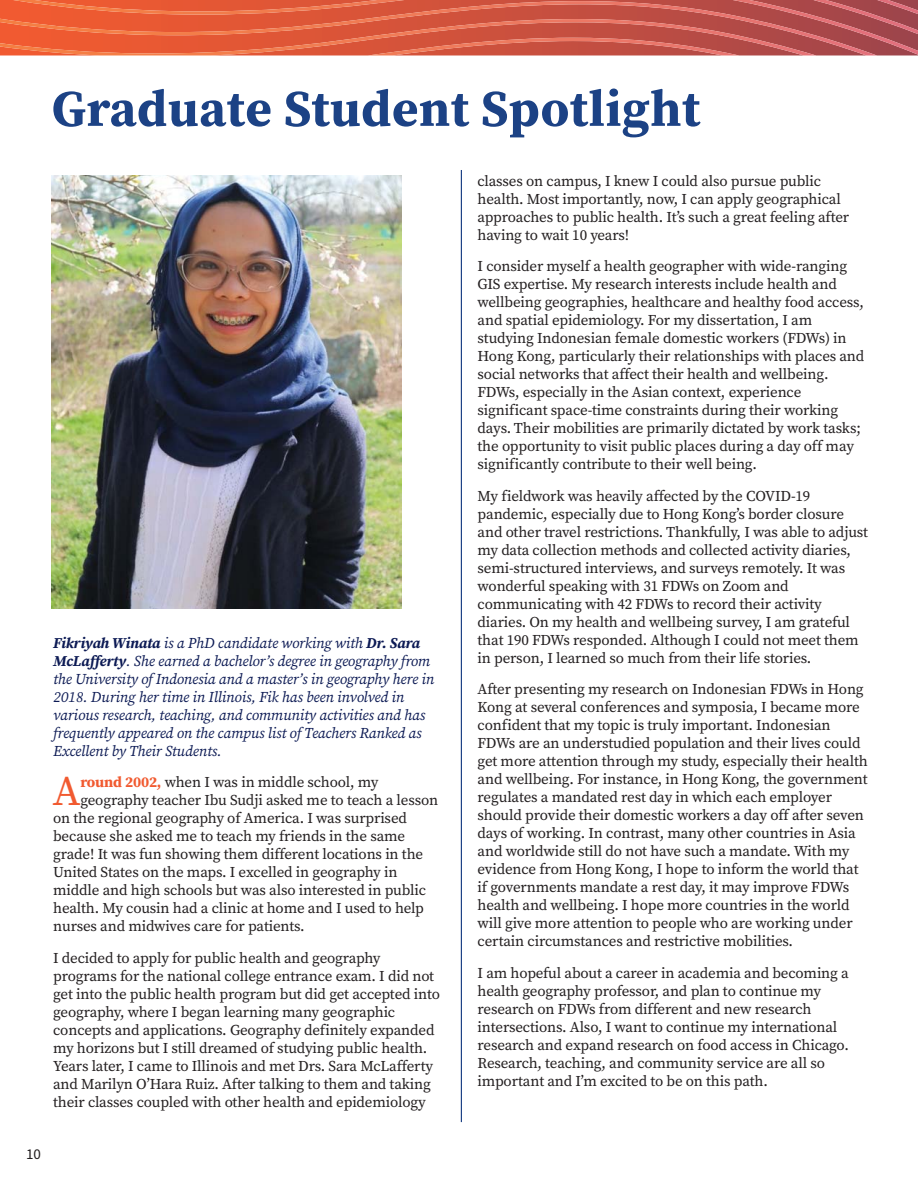
<style>
.page{position:relative;width:918px;height:1188px;background:#fff}
.page>*{position:absolute;margin:0;border:0;box-sizing:border-box;transform-origin:0 0}
.t1{font:700 51px "Source Serif Pro";letter-spacing:.01em;color:#1c4285}
.t2{font:41.85px "Source Serif Pro";color:#f15a30}
.t3{font:15px/18px "Source Serif Pro";letter-spacing:-.01em;color:#231f20}
.t4{font:italic 15px/18px "Source Serif Pro";letter-spacing:-.01em;color:#0c1a54}
.t5{font:15px "Source Sans Pro";color:#231f20}
.s1{font-weight:700}
.s2{font-weight:700;color:#f15a30}
</style>
<div class="page">
<hr style="left:461px;top:170px;width:1px;height:952px;background:#1c4285">
<img style="left:52px;top:176px;width:349px;height:433px">
<svg style="left:0;top:0;width:918px;height:56px;background:#d35c47"></svg>
<h1 class="t1" style="left:52px;top:86px;width:650px">Graduate Student Spotlight</h1>
<p class="t4" style="left:53px;top:635px;width:383px"><span class="s1">Fikriyah Winata</span> is a PhD candidate working with <span class="s1">Dr. Sara McLafferty</span>. She earned a bachelor’s degree in geography from the University of Indonesia and a master’s in geography here in 2018. During her time in Illinois, Fik has been involved in various research, teaching, and community activities and has frequently appeared on the campus list of Teachers Ranked as Excellent by Their Students.</p>
<h2 class="t2" style="left:53px;top:773px;width:29px">A</h2>
<p class="t3" style="left:80px;top:774px;width:300px"><span class="s2">round 2002,</span> when I was in middle school, my</p>
<p class="t3" style="left:80px;top:792px;width:359px">geography teacher Ibu Sudji asked me to teach a lesson</p>
<p class="t3" style="left:53px;top:810px;width:355px">on the regional geography of America. I was surprised</p>
<p class="t3" style="left:53px;top:828px;width:354px">because she asked me to teach my friends in the same</p>
<p class="t3" style="left:53px;top:846px;width:372px">grade! It was fun showing them different locations in the</p>
<p class="t3" style="left:53px;top:864px;width:346px">United States on the maps. I excelled in geography in</p>
<p class="t3" style="left:53px;top:882px;width:374px">middle and high schools but was also interested in public</p>
<p class="t3" style="left:53px;top:900px;width:372px">health. My cousin had a clinic at home and I used to help</p>
<p class="t3" style="left:53px;top:918px;width:253px">nurses and midwives care for patients.</p>
<p class="t3" style="left:53px;top:950px;width:388px">I decided to apply for public health and geography programs for the national college entrance exam. I did not get into the public health program but did get accepted into geography, where I began learning many geographic concepts and applications. Geography definitely expanded my horizons but I still dreamed of studying public health.<br>Years later, I came to Illinois and met Drs. Sara McLafferty and Marilyn O’Hara Ruiz. After talking to them and taking their classes coupled with other health and epidemiology</p>
<p class="t3" style="left:478px;top:173px;width:373px">classes on campus, I knew I could also pursue public health. Most importantly, now, I can apply geographical approaches to public health. It’s such a great feeling after having to wait 10 years!</p>
<p class="t3" style="left:478px;top:258px;width:388px">I consider myself a health geographer with wide-ranging GIS expertise. My research interests include health and wellbeing geographies, healthcare and healthy food access, and spatial epidemiology. For my dissertation, I am studying Indonesian female domestic workers (FDWs) in Hong Kong, particularly their relationships with places and social networks that affect their health and wellbeing.<br>FDWs, especially in the Asian context, experience significant space-time constraints during their working days. Their mobilities are primarily dictated by work tasks; the opportunity to visit public places during a day off may significantly contribute to their well being.</p>
<p class="t3" style="left:478px;top:488px;width:392px">My fieldwork was heavily affected by the COVID-19 pandemic, especially due to Hong Kong’s border closure and other travel restrictions. Thankfully, I was able to adjust my data collection methods and collected activity diaries, semi-structured interviews, and surveys remotely. It was wonderful speaking with 31 FDWs on Zoom and communicating with 42 FDWs to record their activity diaries. On my health and wellbeing survey, I am grateful that 190 FDWs responded. Although I could not meet them in person, I learned so much from their life stories.</p>
<p class="t3" style="left:478px;top:681px;width:392px">After presenting my research on Indonesian FDWs in Hong Kong at several conferences and symposia, I became more confident that my topic is truly important. Indonesian FDWs are an understudied population and their lives could get more attention through my study, especially their health and wellbeing. For instance, in Hong Kong, the government regulates a mandated rest day in which each employer should provide their domestic workers a day off after seven days of working. In contrast, many other countries in Asia and worldwide still do not have such a mandate. With my evidence from Hong Kong, I hope to inform the world that if governments mandate a rest day, it may improve FDWs health and wellbeing. I hope more countries in the world will give more attention to people who are working under certain circumstances and restrictive mobilities.</p>
<p class="t3" style="left:478px;top:965px;width:373px">I am hopeful about a career in academia and becoming a health geography professor, and plan to continue my research on FDWs from different and new research intersections. Also, I want to continue my international research and expand research on food access in Chicago.<br>Research, teaching, and community service are all so important and I’m excited to be on this path.</p>
<p class="t5" style="left:26px;top:1148px;width:16px">10</p>
</div>
